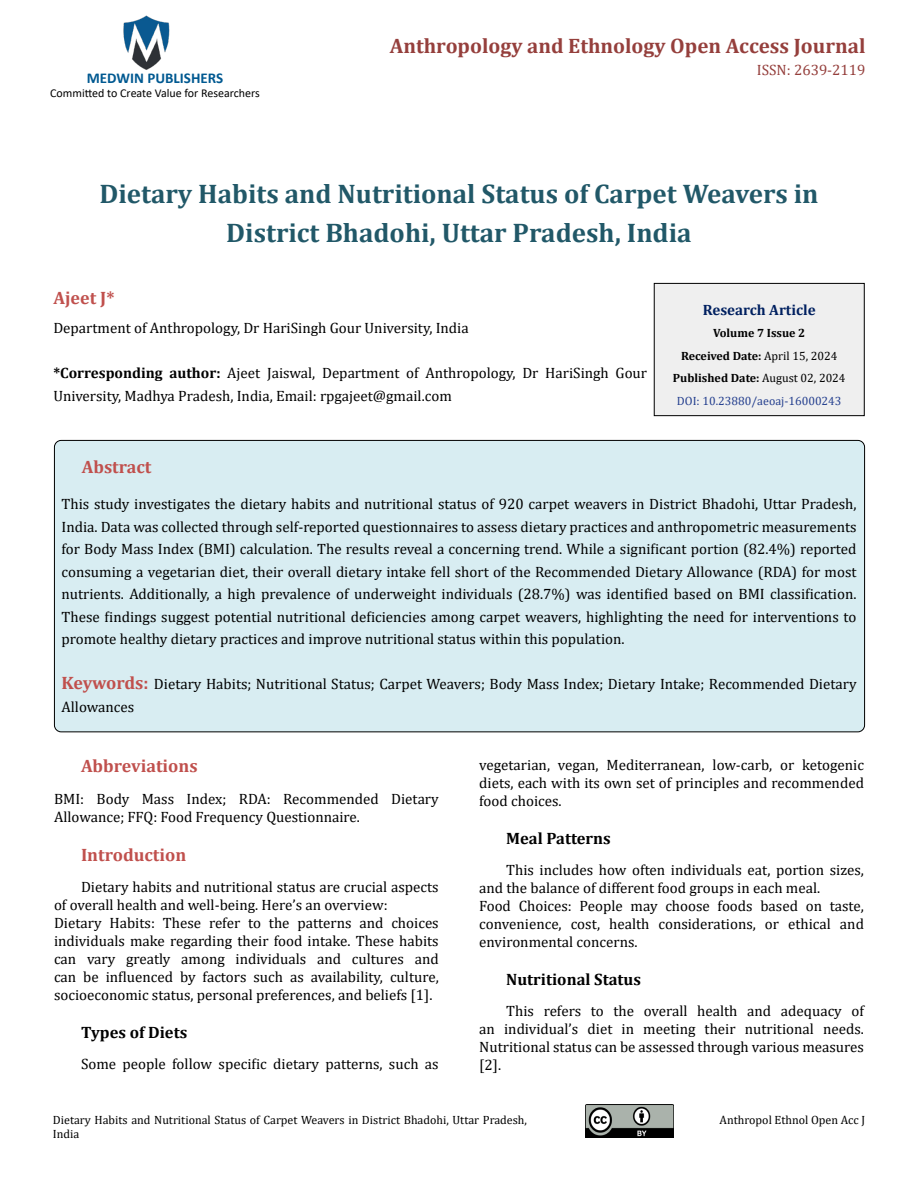
<style>
.page{position:relative;width:918px;height:1188px;background:#fff}
.page>*{position:absolute;margin:0;border:0;box-sizing:border-box;transform-origin:0 0}
.t1{font:700 27px/39px "Cambria";color:#215868;text-align:center}
.t2{font:700 21px "Cambria";color:#953f3c}
.t3{font:700 18px "Cambria";color:#c0504d}
.t4{font:700 16.5px "Cambria";color:#000}
.t5{font:15px/18px "Cambria";color:#000}
.t6{font:700 15px "Calibri";color:#005991}
.t7{font:700 15px "Cambria";color:#002060}
.t8{font:15px "Cambria";color:#953f3c}
.t9{font:12px/14.4px "Cambria";color:#000}
.t10{font:700 12px/22.5px "Cambria";color:#000;text-align:center}
.t11{font:12px "Calibri";color:#000}
.s1{font-weight:700}
.s2{font-weight:400}
.s3{font-weight:400;color:#25408f}
.s4{font-weight:700;font-size:18px;color:#c0504d}
</style>
<div class="page">
<img style="left:123px;top:15px;width:47px;height:55px">
<img style="left:585px;top:1104px;width:89px;height:34px">
<div style="left:654px;top:283px;width:210px;height:133px;background:#efefef"></div>
<div style="left:654px;top:283px;width:211px;height:133px;border:1px solid #000"></div>
<div style="left:54px;top:440px;width:811px;height:292px;background:#d8edf2;border-radius:7px"></div>
<p class="t6" style="left:87px;top:67px;width:138px">MEDWIN PUBLISHERS</p>
<p class="t11" style="left:50px;top:85px;width:211px">Committed to Create Value for Researchers</p>
<h2 class="t2" style="left:390px;top:31px;width:477px">Anthropology and Ethnology Open Access Journal</h2>
<p class="t8" style="left:757px;top:62px;width:110px">ISSN: 2639-2119</p>
<h1 class="t1" style="left:99px;top:174px;width:721px">Dietary Habits and Nutritional Status of Carpet Weavers in<br>District Bhadohi, Uttar Pradesh, India</h1>
<p class="t3" style="left:53px;top:285px;width:63px">Ajeet J*</p>
<p class="t5" style="left:53px;top:319px;width:417px">Department of Anthropology, Dr HariSingh Gour University, India</p>
<p class="t5" style="left:53px;top:362px;width:595px;line-height:22.5px"><span class="s1">*Corresponding author:</span> Ajeet Jaiswal, Department of Anthropology, Dr HariSingh Gour<br>University, Madhya Pradesh, India, Email: rpgajeet@gmail.com</p>
<p class="t7" style="left:703px;top:299px;width:114px">Research Article</p>
<p class="t10" style="left:673px;top:322px;width:174px">Volume 7 Issue 2<br>Received Date: <span class="s2">April 15, 2024<br></span>Published Date: <span class="s2">August 02, 2024<br></span><span class="s3">DOI: 10.23880/aeoaj-16000243</span></p>
<p class="t3" style="left:82px;top:455px;width:71px">Abstract</p>
<p class="t5" style="left:62px;top:493px;width:797px;line-height:22.5px;text-align:justify">This study investigates the dietary habits and nutritional status of 920 carpet weavers in District Bhadohi, Uttar Pradesh, India. Data was collected through self-reported questionnaires to assess dietary practices and anthropometric measurements for Body Mass Index (BMI) calculation. The results reveal a concerning trend. While a significant portion (82.4%) reported consuming a vegetarian diet, their overall dietary intake fell short of the Recommended Dietary Allowance (RDA) for most nutrients. Additionally, a high prevalence of underweight individuals (28.7%) was identified based on BMI classification.<br>These findings suggest potential nutritional deficiencies among carpet weavers, highlighting the need for interventions to promote healthy dietary practices and improve nutritional status within this population.</p>
<p class="t5" style="left:62px;top:673px;width:797px;line-height:22.5px"><span class="s4">Keywords:</span> Dietary Habits; Nutritional Status; Carpet Weavers; Body Mass Index; Dietary Intake; Recommended Dietary<br>Allowances</p>
<p class="t3" style="left:81px;top:753px;width:118px">Abbreviations</p>
<p class="t5" style="left:54px;top:789px;width:386px">BMI: Body Mass Index; RDA: Recommended Dietary<br>Allowance; FFQ: Food Frequency Questionnaire.</p>
<p class="t3" style="left:81px;top:842px;width:107px">Introduction</p>
<p class="t5" style="left:54px;top:878px;width:386px;text-indent:27px">Dietary habits and nutritional status are crucial aspects of overall health and well-being. Here’s an overview:<br>Dietary Habits: These refer to the patterns and choices individuals make regarding their food intake. These habits can vary greatly among individuals and cultures and can be influenced by factors such as availability, culture, socioeconomic status, personal preferences, and beliefs [1].</p>
<p class="t4" style="left:81px;top:1021px;width:108px">Types of Diets</p>
<p class="t5" style="left:81px;top:1055px;width:359px">Some people follow specific dietary patterns, such as</p>
<p class="t5" style="left:479px;top:756px;width:386px;text-align:justify">vegetarian, vegan, Mediterranean, low-carb, or ketogenic diets, each with its own set of principles and recommended food choices.</p>
<p class="t4" style="left:506px;top:826px;width:106px">Meal Patterns</p>
<p class="t5" style="left:479px;top:861px;width:386px;text-indent:27px">This includes how often individuals eat, portion sizes, and the balance of different food groups in each meal.<br>Food Choices: People may choose foods based on taste, convenience, cost, health considerations, or ethical and environmental concerns.</p>
<p class="t4" style="left:506px;top:968px;width:136px">Nutritional Status</p>
<p class="t5" style="left:479px;top:1002px;width:386px;text-align:justify;text-indent:27px">This refers to the overall health and adequacy of an individual’s diet in meeting their nutritional needs.<br>Nutritional status can be assessed through various measures [2].</p>
<p class="t9" style="left:53px;top:1113px;width:476px">Dietary Habits and Nutritional Status of Carpet Weavers in District Bhadohi, Uttar Pradesh,<br>India</p>
<p class="t9" style="left:720px;top:1113px;width:147px">Anthropol Ethnol Open Acc J</p>
</div>
